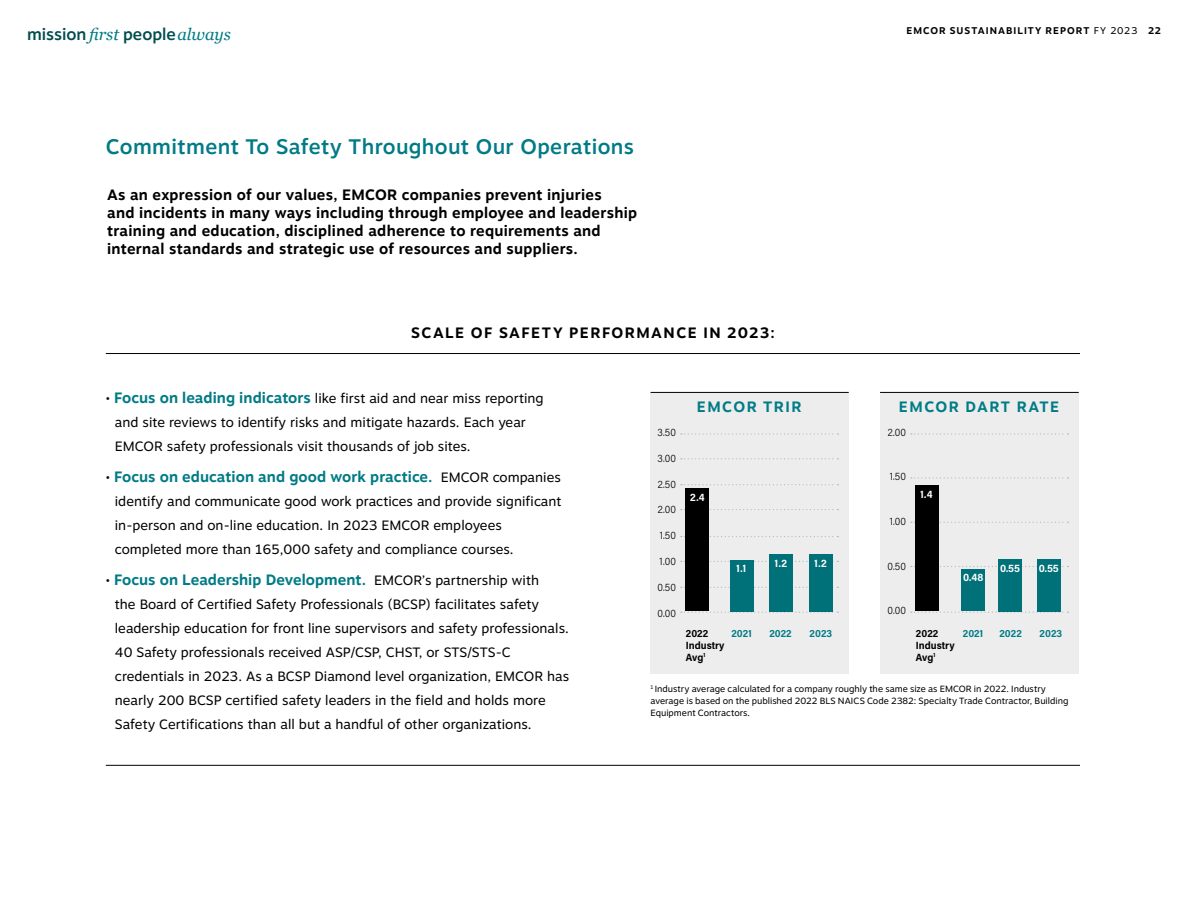
<style>
.page{position:relative;width:1188px;height:918px;background:#fff}
.page>*{position:absolute;margin:0;border:0;box-sizing:border-box;transform-origin:0 0}
.t1{font:500 21px "Motiva Sans";letter-spacing:.02em;color:#007b85}
.t2{font:500 16.5px "Motiva Sans";color:#004c4e}
.t3{font:700 15px/18px "Motiva Sans";letter-spacing:.02em;color:#000}
.t4{font:700 15px "Motiva Sans";letter-spacing:.005em;color:#007b85}
.t5{font:700 15px "Motiva Sans";letter-spacing:.095em;color:#000}
.t6{font:700 15px "Motiva Sans";letter-spacing:.1em;color:#007c85}
.t7{font:13.5px/24px "Motiva Sans";letter-spacing:.005em;color:#000}
.t8{font:10.65px "Acumin Variable Concept";letter-spacing:.01em;color:#000}
.t9{font:10.5px/12px "Acumin Variable Concept";letter-spacing:-.005em;color:#000}
.t10{font:10.5px "Acumin Variable Concept";color:#fff}
.t11{font:10.5px "Acumin Variable Concept";color:#007c85}
.t12{font:700 9.75px "Motiva Sans";letter-spacing:.11em;color:#000}
.t13{font:9px/12px "Motiva Sans";color:#000}
.s1{font-family:"Georgia";font-weight:400;font-style:italic;color:#007b85}
.s2{font-weight:400}
.s3{font-weight:700;font-size:15px;color:#007b85}
.s4{font-weight:400;font-size:13.5px;color:#000}
</style>
<div class="page">
<div style="left:650px;top:392px;width:199px;height:282px;background:#ededee"></div>
<hr style="left:651px;top:392px;width:198px;height:1px;background:#000">
<svg style="left:681px;top:433px;width:157px;height:2px"></svg>
<svg style="left:681px;top:536px;width:157px;height:1px"></svg>
<svg style="left:681px;top:484px;width:157px;height:1px"></svg>
<svg style="left:681px;top:587px;width:157px;height:1px"></svg>
<svg style="left:681px;top:458px;width:157px;height:1px"></svg>
<svg style="left:681px;top:561px;width:157px;height:1px"></svg>
<svg style="left:681px;top:509px;width:157px;height:1px"></svg>
<svg style="left:681px;top:612px;width:157px;height:1px"></svg>
<div style="left:686px;top:489px;width:23px;height:122px;background:#000"></div>
<div style="left:730px;top:560px;width:23px;height:51px;background:#007079"></div>
<div style="left:769px;top:554px;width:24px;height:57px;background:#007079"></div>
<div style="left:809px;top:554px;width:24px;height:57px;background:#007079"></div>
<div style="left:880px;top:392px;width:199px;height:282px;background:#ededee"></div>
<hr style="left:880px;top:392px;width:199px;height:1px;background:#000">
<svg style="left:911px;top:433px;width:157px;height:2px"></svg>
<svg style="left:911px;top:522px;width:157px;height:1px"></svg>
<svg style="left:911px;top:477px;width:157px;height:2px"></svg>
<svg style="left:911px;top:566px;width:157px;height:1px"></svg>
<svg style="left:911px;top:612px;width:157px;height:1px"></svg>
<div style="left:915px;top:485px;width:23px;height:126px;background:#000"></div>
<div style="left:962px;top:570px;width:23px;height:41px;background:#007079"></div>
<div style="left:999px;top:559px;width:23px;height:52px;background:#007079"></div>
<div style="left:1038px;top:559px;width:23px;height:52px;background:#007079"></div>
<hr style="left:106px;top:353px;width:974px;height:1px;background:#000">
<hr style="left:106px;top:765px;width:974px;height:1px;background:#000">
<p class="t2" style="left:27px;top:22px;width:205px">mission <span class="s1">first</span> people <span class="s1">always</span></p>
<p class="t12" style="left:906px;top:24px;width:256px">EMCOR SUSTAINABILITY REPORT <span class="s2">FY 2023</span> 22</p>
<h1 class="t1" style="left:106px;top:131px;width:530px">Commitment To Safety Throughout Our Operations</h1>
<p class="t3" style="left:107px;top:185px;width:532px">As an expression of our values, EMCOR companies prevent injuries<br>and incidents in many ways including through employee and leadership training and education, disciplined adherence to requirements and internal standards and strategic use of resources and suppliers.</p>
<p class="t5" style="left:411px;top:321px;width:365px">SCALE OF SAFETY PERFORMANCE IN 2023:</p>
<p class="t7" style="left:115px;top:386px;width:430px;text-indent:-9px">• <span class="s3">Focus on leading indicators</span> like first aid and near miss reporting and site reviews to identify risks and mitigate hazards. Each year<br>EMCOR safety professionals visit thousands of job sites.</p>
<p class="t4" style="left:106px;top:466px;width:457px"><span class="s4">•</span> Focus on education and good work practice. <span class="s4">EMCOR companies</span></p>
<p class="t7" style="left:115px;top:489px;width:448px">identify and communicate good work practices and provide significant in-person and on-line education. In 2023 EMCOR employees completed more than 165,000 safety and compliance courses.</p>
<p class="t4" style="left:106px;top:569px;width:435px"><span class="s4">•</span> Focus on Leadership Development. <span class="s4">EMCOR’s partnership with</span></p>
<p class="t7" style="left:115px;top:592px;width:456px">the Board of Certified Safety Professionals (BCSP) facilitates safety leadership education for front line supervisors and safety professionals.<br>40 Safety professionals received ASP/CSP, CHST, or STS/STS-C credentials in 2023. As a BCSP Diamond level organization, EMCOR has nearly 200 BCSP certified safety leaders in the field and holds more Safety Certifications than all but a handful of other organizations.</p>
<p class="t8" style="left:658px;top:425px;width:20px">3.50</p>
<p class="t8" style="left:657px;top:451px;width:20px">3.00</p>
<p class="t8" style="left:658px;top:477px;width:20px">2.50</p>
<p class="t8" style="left:658px;top:502px;width:20px">2.00</p>
<p class="t8" style="left:660px;top:528px;width:18px">1.50</p>
<p class="t8" style="left:660px;top:554px;width:18px">1.00</p>
<p class="t8" style="left:657px;top:580px;width:20px">0.50</p>
<p class="t8" style="left:657px;top:606px;width:20px">0.00</p>
<p class="t6" style="left:697px;top:396px;width:106px">EMCOR TRIR</p>
<p class="t10" style="left:690px;top:490px;width:16px">2.4</p>
<p class="t10" style="left:737px;top:561px;width:11px">1.1</p>
<p class="t10" style="left:775px;top:556px;width:14px">1.2</p>
<p class="t10" style="left:815px;top:556px;width:14px">1.2</p>
<p class="t9" style="left:686px;top:627px;width:24px">2022</p>
<p class="t11" style="left:731px;top:626px;width:22px">2021</p>
<p class="t11" style="left:769px;top:626px;width:24px">2022</p>
<p class="t11" style="left:810px;top:626px;width:24px">2023</p>
<p class="t9" style="left:686px;top:639px;width:40px">Industry<br>Avg<sup>1</sup></p>
<p class="t6" style="left:899px;top:396px;width:162px">EMCOR DART RATE</p>
<p class="t8" style="left:888px;top:425px;width:20px">2.00</p>
<p class="t8" style="left:890px;top:469px;width:18px">1.50</p>
<p class="t8" style="left:890px;top:514px;width:18px">1.00</p>
<p class="t8" style="left:887px;top:559px;width:20px">0.50</p>
<p class="t8" style="left:887px;top:603px;width:20px">0.00</p>
<p class="t10" style="left:920px;top:487px;width:14px">1.4</p>
<p class="t10" style="left:963px;top:570px;width:22px">0.48</p>
<p class="t10" style="left:1000px;top:561px;width:21px">0.55</p>
<p class="t10" style="left:1039px;top:561px;width:21px">0.55</p>
<p class="t9" style="left:916px;top:627px;width:24px">2022</p>
<p class="t11" style="left:963px;top:626px;width:22px">2021</p>
<p class="t11" style="left:999px;top:626px;width:24px">2022</p>
<p class="t11" style="left:1040px;top:626px;width:24px">2023</p>
<p class="t9" style="left:916px;top:639px;width:40px">Industry<br>Avg<sup>1</sup></p>
<p class="t13" style="left:651px;top:683px;width:419px"><sup>1</sup> Industry average calculated for a company roughly the same size as EMCOR in 2022. Industry average is based on the published 2022 BLS NAICS Code 2382: Specialty Trade Contractor, Building<br>Equipment Contractors.</p>
</div>
